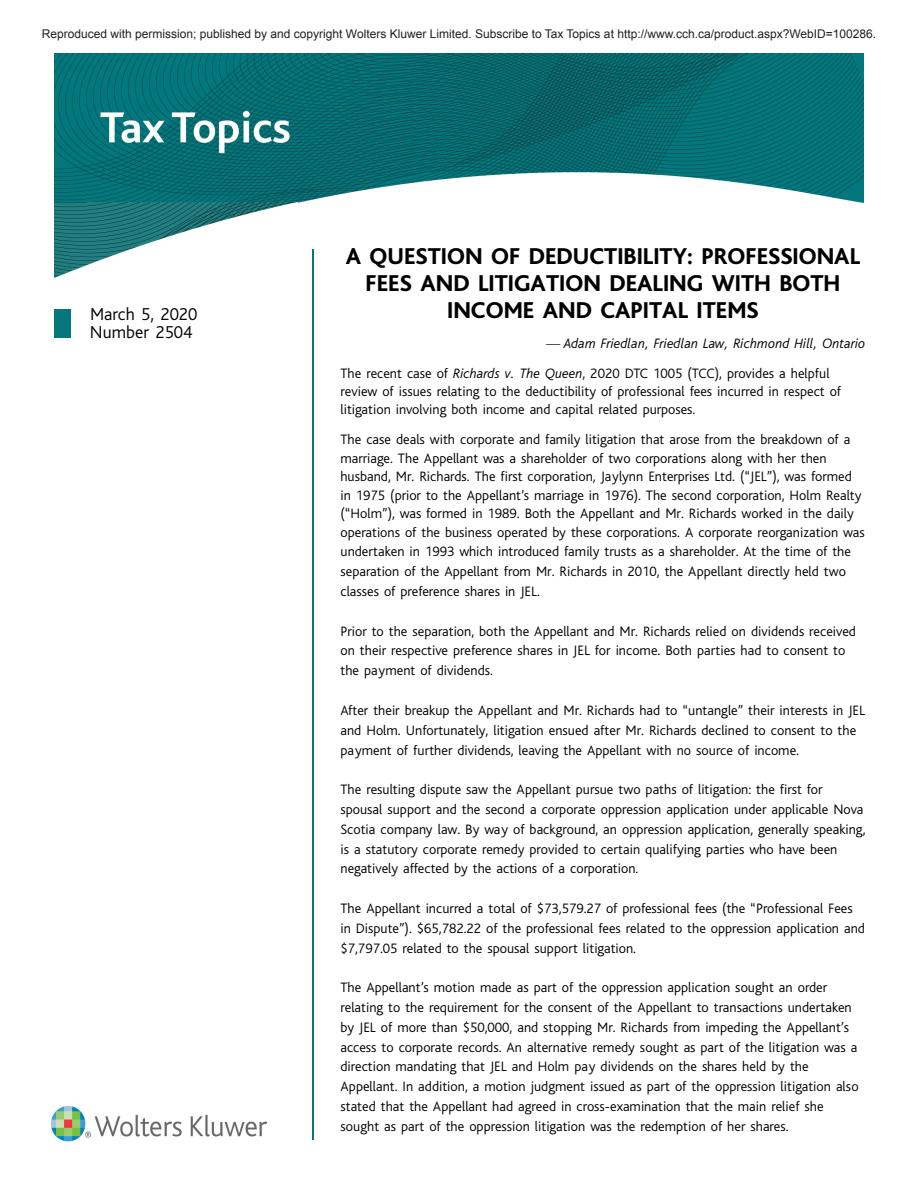
<style>
.page{position:relative;width:918px;height:1188px;background:#fff}
.page>*{position:absolute;margin:0;border:0;box-sizing:border-box;transform-origin:0 0}
.t1{font:800 24px/27px "Bliss";color:#000;text-align:center}
.t2{font:300 18px "Bliss";color:#000}
.t3{font:300 14.25px/19.8px "Bliss";color:#000}
.t4{font:italic 300 14.25px/29.8px "Bliss";color:#000}
.t5{font:12px "Arial";color:#231f20}
.s1{font-family:"Century"}
.s2{font-style:normal}
</style>
<div class="page">
<img style="left:54px;top:54px;width:810px;height:148px">
<div style="left:54px;top:309px;width:16px;height:28px;background:#06777d"></div>
<hr style="left:312px;top:249px;width:2px;height:88px;background:#06777d">
<hr style="left:312px;top:337px;width:2px;height:803px;background:#06777d">
<img style="left:54px;top:202px;width:243px;height:76px">
<img style="left:51px;top:1107px;width:216px;height:35px">
<p class="t5" style="left:42px;top:26px;width:836px">Reproduced with permission; published by and copyright Wolters Kluwer Limited. Subscribe to Tax Topics at http://www.cch.ca/product.aspx?WebID=100286.</p>
<h1 class="t1" style="left:346px;top:243px;width:516px">A QUESTION OF DEDUCTIBILITY: PROFESSIONAL<br>FEES AND LITIGATION DEALING WITH BOTH</h1>
<p class="t2" style="left:90px;top:305px;width:109px">March 5, 2020</p>
<h1 class="t1" style="left:447px;top:297px;width:313px">INCOME AND CAPITAL ITEMS</h1>
<p class="t2" style="left:90px;top:323px;width:104px">Number 2504</p>
<p class="t4" style="left:340px;top:328px;width:527px;text-indent:206px"><span class="s1">—</span> Adam Friedlan, Friedlan Law, Richmond Hill, Ontario<br><span class="s2">The recent case of</span> Richards v. The Queen<span class="s2">, 2020 DTC 1005 (TCC), provides a helpful</span></p>
<p class="t3" style="left:340px;top:382px;width:502px;line-height:18.5px">review of issues relating to the deductibility of professional fees incurred in respect of litigation involving both income and capital related purposes.</p>
<p class="t3" style="left:340px;top:431px;width:526px;line-height:18.5px">The case deals with corporate and family litigation that arose from the breakdown of a marriage. The Appellant was a shareholder of two corporations along with her then husband, Mr. Richards. The first corporation, Jaylynn Enterprises Ltd. (“JEL”), was formed in 1975 (prior to the Appellant’s marriage in 1976). The second corporation, Holm Realty (“Holm”), was formed in 1989. Both the Appellant and Mr. Richards worked in the daily operations of the business operated by these corporations. A corporate reorganization was</p>
<p class="t3" style="left:340px;top:542px;width:512px">undertaken in 1993 which introduced family trusts as a shareholder. At the time of the separation of the Appellant from Mr. Richards in 2010, the Appellant directly held two classes of preference shares in JEL.</p>
<p class="t3" style="left:340px;top:621px;width:517px">Prior to the separation, both the Appellant and Mr. Richards relied on dividends received on their respective preference shares in JEL for income. Both parties had to consent to the payment of dividends.</p>
<p class="t3" style="left:340px;top:701px;width:526px">After their breakup the Appellant and Mr. Richards had to “untangle” their interests in JEL and Holm. Unfortunately, litigation ensued after Mr. Richards declined to consent to the payment of further dividends, leaving the Appellant with no source of income.</p>
<p class="t3" style="left:340px;top:780px;width:527px">The resulting dispute saw the Appellant pursue two paths of litigation: the first for spousal support and the second a corporate oppression application under applicable Nova Scotia company law. By way of background, an oppression application, generally speaking, is a statutory corporate remedy provided to certain qualifying parties who have been negatively affected by the actions of a corporation.</p>
<p class="t3" style="left:340px;top:899px;width:526px">The Appellant incurred a total of $73,579.27 of professional fees (the “Professional Fees in Dispute”). $65,782.22 of the professional fees related to the oppression application and $7,797.05 related to the spousal support litigation.</p>
<p class="t3" style="left:340px;top:978px;width:520px">The Appellant’s motion made as part of the oppression application sought an order relating to the requirement for the consent of the Appellant to transactions undertaken by JEL of more than $50,000, and stopping Mr. Richards from impeding the Appellant’s access to corporate records. An alternative remedy sought as part of the litigation was a direction mandating that JEL and Holm pay dividends on the shares held by the Appellant. In addition, a motion judgment issued as part of the oppression litigation also stated that the Appellant had agreed in cross-examination that the main relief she sought as part of the oppression litigation was the redemption of her shares.</p>
</div>
